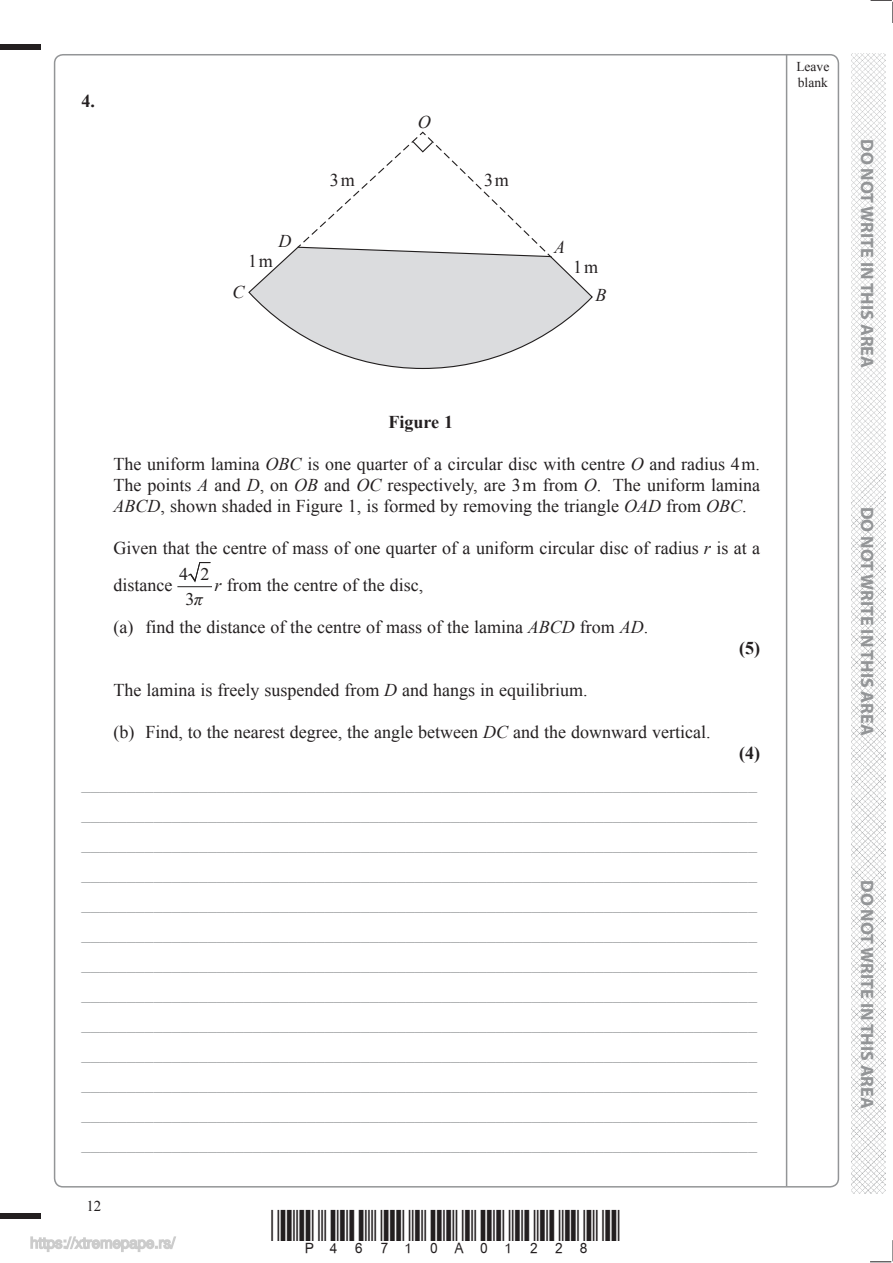
<style>
.page{position:relative;width:893px;height:1263px;background:#fff}
.page>*{position:absolute;margin:0;border:0;box-sizing:border-box;transform-origin:0 0}
.t1{font:18px/30px "Times New Roman";color:#a7a9ab;text-align:justify}
.t2{font:18px/21px "Times New Roman";color:#231f20;text-align:justify}
.t3{font:700 18px "Myriad Pro";color:#939597}
.t4{font:700 18px "Times New Roman";color:#231f20}
.t5{font:italic 18px "Times New Roman";color:#231f20}
.t6{font:18px/25.3px "Times New Roman";color:#221f1f;text-align:center}
.t7{font:15px "Times New Roman";color:#231f20}
.t8{font:13.5px/16.2px "Times New Roman";color:#231f20}
.s1{font-style:italic}
.s2{font-style:italic;color:#221f1f}
</style>
<div class="page">
<svg style="left:870px;top:0;width:23px;height:23px"></svg>
<svg style="left:870px;top:1240px;width:23px;height:22px"></svg>
<hr style="left:785px;top:54px;width:2px;height:1132px;background:#939597">
<div style="left:0;top:44px;width:40px;height:5px;background:#231f20"></div>
<div style="left:0;top:1214px;width:40px;height:5px;background:#231f20"></div>
<img style="left:851px;top:54px;width:34px;height:1140px">
<svg style="left:188px;top:562px;width:23px;height:20px"></svg>
<hr style="left:178px;top:586px;width:33px;height:1px;background:#221f1f">
<svg style="left:248px;top:131px;width:345px;height:238px"></svg>
<svg style="left:30px;top:1236px;width:146px;height:16px"></svg>
<p class="t4" style="left:82px;top:94px;width:15px">4.</p>
<p class="t2" style="left:330px;top:172px;width:26px">3m</p>
<p class="t5" style="left:418px;top:115px;width:14px">O</p>
<p class="t2" style="left:484px;top:172px;width:26px">3m</p>
<p class="t5" style="left:278px;top:234px;width:14px">D</p>
<p class="t5" style="left:554px;top:240px;width:12px">A</p>
<p class="t2" style="left:248px;top:252px;width:26px">1m</p>
<p class="t2" style="left:573px;top:258px;width:26px">1m</p>
<p class="t5" style="left:233px;top:285px;width:14px">C</p>
<p class="t5" style="left:595px;top:288px;width:12px">B</p>
<p class="t4" style="left:388px;top:415px;width:66px">Figure 1</p>
<p class="t2" style="left:113px;top:455px;width:648px">The uniform lamina <span class="s1">OBC</span> is one quarter of a circular disc with centre <span class="s1">O</span> and radius 4m.<br>The points <span class="s1">A</span> and <span class="s1">D</span>, on <span class="s1">OB</span> and <span class="s1">OC</span> respectively, are 3m from <span class="s1">O</span>. The uniform lamina <span class="s1">ABCD</span>, shown shaded in Figure 1, is formed by removing the triangle <span class="s1">OAD</span> from <span class="s1">OBC</span>.</p>
<p class="t2" style="left:113px;top:531px;width:648px;line-height:37.5px">Given that the centre of mass of one quarter of a uniform circular disc of radius <span class="s1">r</span> is at a distance</p>
<p class="t6" style="left:179px;top:561px;width:32px">4 2<br>3<span class="s1">π</span></p>
<p class="t2" style="left:215px;top:576px;width:210px"><span class="s2">r</span> from the centre of the disc,</p>
<p class="t2" style="left:113px;top:618px;width:536px">(a) find the distance of the centre of mass of the lamina <span class="s1">ABCD</span> from <span class="s1">AD</span>.</p>
<p class="t2" style="left:113px;top:681px;width:475px">The lamina is freely suspended from <span class="s1">D</span> and hangs in equilibrium.</p>
<p class="t2" style="left:113px;top:723px;width:598px">(b) Find, to the nearest degree, the angle between <span class="s1">DC</span> and the downward vertical.</p>
<p class="t4" style="left:739px;top:642px;width:22px">(5)</p>
<p class="t4" style="left:739px;top:747px;width:22px">(4)</p>
<p class="t1" style="left:82px;top:770px;width:677px">___________________________________________________________________________ ___________________________________________________________________________ ___________________________________________________________________________ ___________________________________________________________________________ ___________________________________________________________________________ ___________________________________________________________________________ ___________________________________________________________________________ ___________________________________________________________________________ ___________________________________________________________________________ ___________________________________________________________________________ ___________________________________________________________________________ ___________________________________________________________________________ ___________________________________________________________________________</p>
<p class="t7" style="left:86px;top:1201px;width:16px">12</p>
<p class="t8" style="left:796px;top:60px;width:34px">Leave blank</p>
<p class="t3" style="left:874px;top:139px;width:230px;rotate:90deg">DO NOT WRITE IN THIS AREA</p>
<p class="t3" style="left:874px;top:507px;width:230px;rotate:90deg">DO NOT WRITE IN THIS AREA</p>
<p class="t3" style="left:874px;top:880px;width:230px;rotate:90deg">DO NOT WRITE IN THIS AREA</p>
</div>
